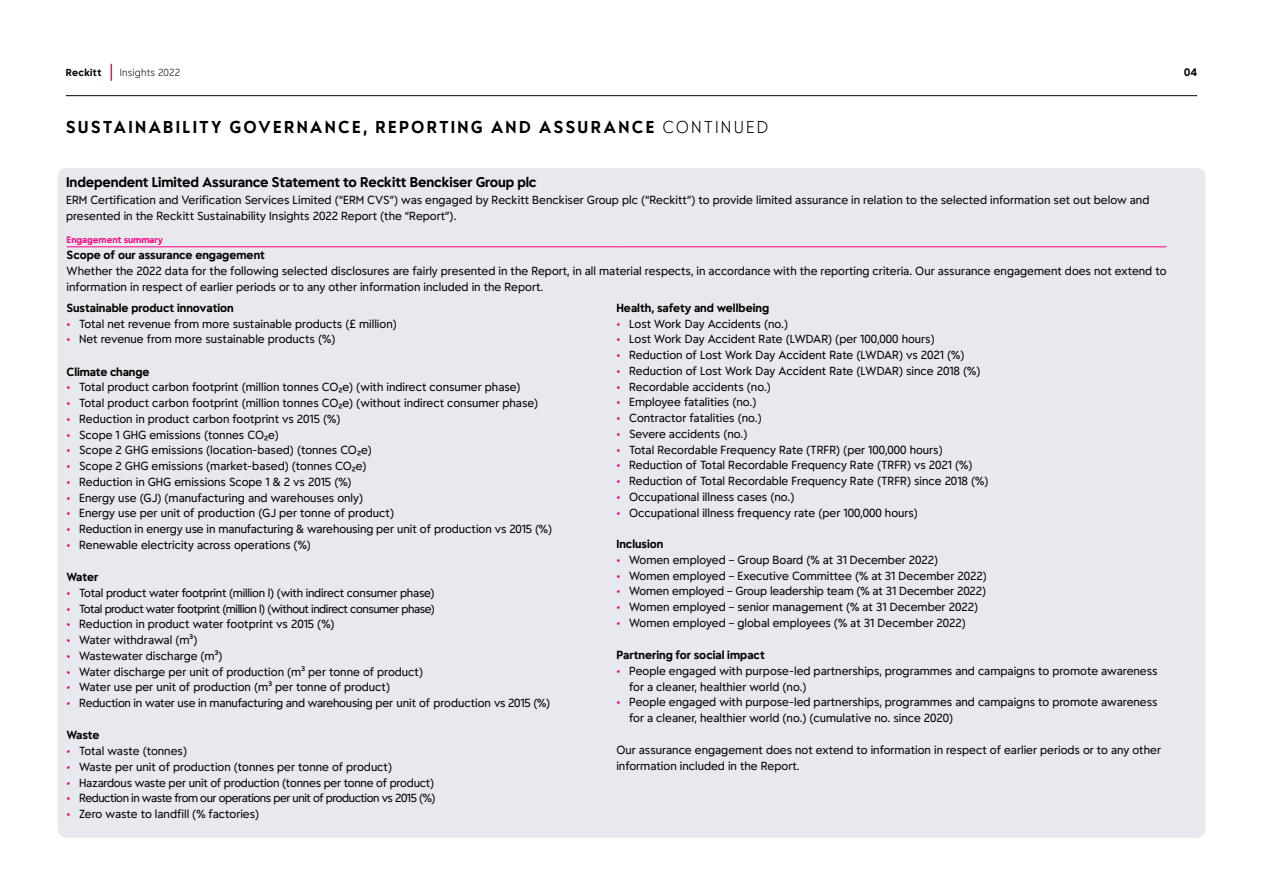
<style>
.page{position:relative;width:1263px;height:893px;background:#fff}
.page>*{position:absolute;margin:0;border:0;box-sizing:border-box;transform-origin:0 0}
.t1{font:700 16.5px "Energy";letter-spacing:.13em;color:#000}
.t2{font:700 13.5px "Energy";letter-spacing:-.01em;color:#000}
.t3{font:11.25px/15.8px "Energy";color:#000}
.t4{font:11.25px "Energy";letter-spacing:-.02em;color:#000}
.t5{font:700 11.25px "Energy";color:#000}
.t6{font:11.25px "Energy";letter-spacing:-.04em;color:#000}
.t7{font:700 10.5px "Energy";color:#000}
.t8{font:300 9.75px "Energy";letter-spacing:.015em;color:#000}
.t9{font:700 9.75px "Energy";letter-spacing:.025em;color:#000}
.t10{font:700 9px "Energy";color:#ff007f}
.s1{font-weight:300}
.s2{color:#ff007f}
</style>
<div class="page">
<div style="left:58px;top:168px;width:1147px;height:670px;background:#e7e9ee;border-radius:9px"></div>
<hr style="left:67px;top:247px;width:549px;height:1px;background:#ff007f">
<hr style="left:616px;top:247px;width:550px;height:1px;background:#ff007f">
<svg style="left:111px;top:64px;width:1px;height:17px"></svg>
<hr style="left:66px;top:95px;width:1131px;height:1px;background:#000">
<p class="t9" style="left:66px;top:66px;width:37px">Reckitt</p>
<p class="t8" style="left:120px;top:66px;width:62px">Insights 2022</p>
<h1 class="t1" style="left:66px;top:116px;width:704px">SUSTAINABILITY GOVERNANCE, REPORTING AND ASSURANCE <span class="s1">CONTINUED</span></h1>
<p class="t2" style="left:66px;top:174px;width:472px">Independent Limited Assurance Statement to Reckitt Benckiser Group plc</p>
<p class="t3" style="left:66px;top:191px;width:1085px;line-height:16.5px">ERM Certification and Verification Services Limited (“ERM CVS”) was engaged by Reckitt Benckiser Group plc (“Reckitt”) to provide limited assurance in relation to the selected information set out below and presented in the Reckitt Sustainability Insights 2022 Report (the “Report”).</p>
<p class="t10" style="left:67px;top:233px;width:98px">Engagement summary</p>
<p class="t5" style="left:67px;top:248px;width:200px">Scope of our assurance engagement</p>
<p class="t3" style="left:67px;top:263px;width:1101px">Whether the 2022 data for the following selected disclosures are fairly presented in the Report, in all material respects, in accordance with the reporting criteria. Our assurance engagement does not extend to information in respect of earlier periods or to any other information included in the Report.</p>
<p class="t5" style="left:66px;top:300px;width:169px">Sustainable product innovation</p>
<p class="t3" style="left:66px;top:315px;width:332px"><span class="s2">•</span> Total net revenue from more sustainable products (£ million)</p>
<p class="t3" style="left:66px;top:331px;width:271px"><span class="s2">•</span> Net revenue from more sustainable products (%)</p>
<p class="t5" style="left:66px;top:364px;width:84px">Climate change</p>
<p class="t3" style="left:66px;top:379px;width:456px"><span class="s2">•</span> Total product carbon footprint (million tonnes CO₂e) (with indirect consumer phase)</p>
<p class="t3" style="left:66px;top:395px;width:473px"><span class="s2">•</span> Total product carbon footprint (million tonnes CO₂e) (without indirect consumer phase)</p>
<p class="t3" style="left:66px;top:411px;width:276px"><span class="s2">•</span> Reduction in product carbon footprint vs 2015 (%)</p>
<p class="t3" style="left:66px;top:426px;width:214px"><span class="s2">•</span> Scope 1 GHG emissions (tonnes CO₂e)</p>
<p class="t3" style="left:66px;top:442px;width:307px"><span class="s2">•</span> Scope 2 GHG emissions (location-based) (tonnes CO₂e)</p>
<p class="t3" style="left:66px;top:458px;width:302px"><span class="s2">•</span> Scope 2 GHG emissions (market-based) (tonnes CO₂e)</p>
<p class="t3" style="left:66px;top:474px;width:287px"><span class="s2">•</span> Reduction in GHG emissions Scope 1 &amp; 2 vs 2015 (%)</p>
<p class="t3" style="left:66px;top:489px;width:298px"><span class="s2">•</span> Energy use (GJ) (manufacturing and warehouses only)</p>
<p class="t3" style="left:66px;top:505px;width:329px"><span class="s2">•</span> Energy use per unit of production (GJ per tonne of product)</p>
<p class="t3" style="left:66px;top:521px;width:487px"><span class="s2">•</span> Reduction in energy use in manufacturing &amp; warehousing per unit of production vs 2015 (%)</p>
<p class="t3" style="left:66px;top:537px;width:246px"><span class="s2">•</span> Renewable electricity across operations (%)</p>
<p class="t5" style="left:66px;top:570px;width:33px">Water</p>
<p class="t4" style="left:66px;top:585px;width:370px"><span class="s2">•</span> Total product water footprint (million l) (with indirect consumer phase)</p>
<p class="t6" style="left:66px;top:601px;width:370px"><span class="s2">•</span> Total product water footprint (million l) (without indirect consumer phase)</p>
<p class="t3" style="left:66px;top:616px;width:270px"><span class="s2">•</span> Reduction in product water footprint vs 2015 (%)</p>
<p class="t3" style="left:66px;top:632px;width:133px"><span class="s2">•</span> Water withdrawal (m³)</p>
<p class="t3" style="left:66px;top:648px;width:158px"><span class="s2">•</span> Wastewater discharge (m³)</p>
<p class="t3" style="left:66px;top:663px;width:358px"><span class="s2">•</span> Water discharge per unit of production (m³ per tonne of product)</p>
<p class="t3" style="left:66px;top:679px;width:325px"><span class="s2">•</span> Water use per unit of production (m³ per tonne of product)</p>
<p class="t4" style="left:66px;top:696px;width:485px"><span class="s2">•</span> Reduction in water use in manufacturing and warehousing per unit of production vs 2015 (%)</p>
<p class="t5" style="left:66px;top:728px;width:35px">Waste</p>
<p class="t3" style="left:66px;top:743px;width:122px"><span class="s2">•</span> Total waste (tonnes)</p>
<p class="t3" style="left:66px;top:759px;width:327px"><span class="s2">•</span> Waste per unit of production (tonnes per tonne of product)</p>
<p class="t4" style="left:66px;top:775px;width:369px"><span class="s2">•</span> Hazardous waste per unit of production (tonnes per tonne of product)</p>
<p class="t6" style="left:66px;top:791px;width:371px"><span class="s2">•</span> Reduction in waste from our operations per unit of production vs 2015 (%)</p>
<p class="t3" style="left:66px;top:806px;width:194px"><span class="s2">•</span> Zero waste to landfill (% factories)</p>
<p class="t5" style="left:616px;top:300px;width:154px">Health, safety and wellbeing</p>
<p class="t3" style="left:616px;top:315px;width:173px"><span class="s2">•</span> Lost Work Day Accidents (no.)</p>
<p class="t3" style="left:616px;top:331px;width:320px"><span class="s2">•</span> Lost Work Day Accident Rate (LWDAR) (per 100,000 hours)</p>
<p class="t3" style="left:616px;top:347px;width:350px"><span class="s2">•</span> Reduction of Lost Work Day Accident Rate (LWDAR) vs 2021 (%)</p>
<p class="t3" style="left:616px;top:363px;width:366px"><span class="s2">•</span> Reduction of Lost Work Day Accident Rate (LWDAR) since 2018 (%)</p>
<p class="t3" style="left:616px;top:378px;width:156px"><span class="s2">•</span> Recordable accidents (no.)</p>
<p class="t3" style="left:616px;top:394px;width:141px"><span class="s2">•</span> Employee fatalities (no.)</p>
<p class="t3" style="left:616px;top:410px;width:147px"><span class="s2">•</span> Contractor fatalities (no.)</p>
<p class="t3" style="left:616px;top:426px;width:133px"><span class="s2">•</span> Severe accidents (no.)</p>
<p class="t3" style="left:616px;top:441px;width:328px"><span class="s2">•</span> Total Recordable Frequency Rate (TRFR) (per 100,000 hours)</p>
<p class="t3" style="left:616px;top:457px;width:358px"><span class="s2">•</span> Reduction of Total Recordable Frequency Rate (TRFR) vs 2021 (%)</p>
<p class="t3" style="left:616px;top:473px;width:374px"><span class="s2">•</span> Reduction of Total Recordable Frequency Rate (TRFR) since 2018 (%)</p>
<p class="t3" style="left:616px;top:489px;width:180px"><span class="s2">•</span> Occupational illness cases (no.)</p>
<p class="t3" style="left:616px;top:504px;width:303px"><span class="s2">•</span> Occupational illness frequency rate (per 100,000 hours)</p>
<p class="t5" style="left:616px;top:537px;width:49px">Inclusion</p>
<p class="t3" style="left:616px;top:552px;width:323px"><span class="s2">•</span> Women employed – Group Board (% at 31 December 2022)</p>
<p class="t3" style="left:616px;top:567px;width:372px"><span class="s2">•</span> Women employed – Executive Committee (% at 31 December 2022)</p>
<p class="t3" style="left:616px;top:583px;width:371px"><span class="s2">•</span> Women employed – Group leadership team (% at 31 December 2022)</p>
<p class="t3" style="left:616px;top:599px;width:363px"><span class="s2">•</span> Women employed – senior management (% at 31 December 2022)</p>
<p class="t3" style="left:616px;top:615px;width:351px"><span class="s2">•</span> Women employed – global employees (% at 31 December 2022)</p>
<p class="t5" style="left:616px;top:648px;width:150px">Partnering for social impact</p>
<p class="t3" style="left:629px;top:663px;width:530px;text-indent:-13px"><span class="s2">•</span> People engaged with purpose-led partnerships, programmes and campaigns to promote awareness for a cleaner, healthier world (no.)</p>
<p class="t3" style="left:629px;top:694px;width:530px;text-indent:-13px"><span class="s2">•</span> People engaged with purpose-led partnerships, programmes and campaigns to promote awareness for a cleaner, healthier world (no.) (cumulative no. since 2020)</p>
<p class="t3" style="left:616px;top:742px;width:546px">Our assurance engagement does not extend to information in respect of earlier periods or to any other information included in the Report.</p>
<p class="t7" style="left:1184px;top:65px;width:14px">04</p>
</div>
